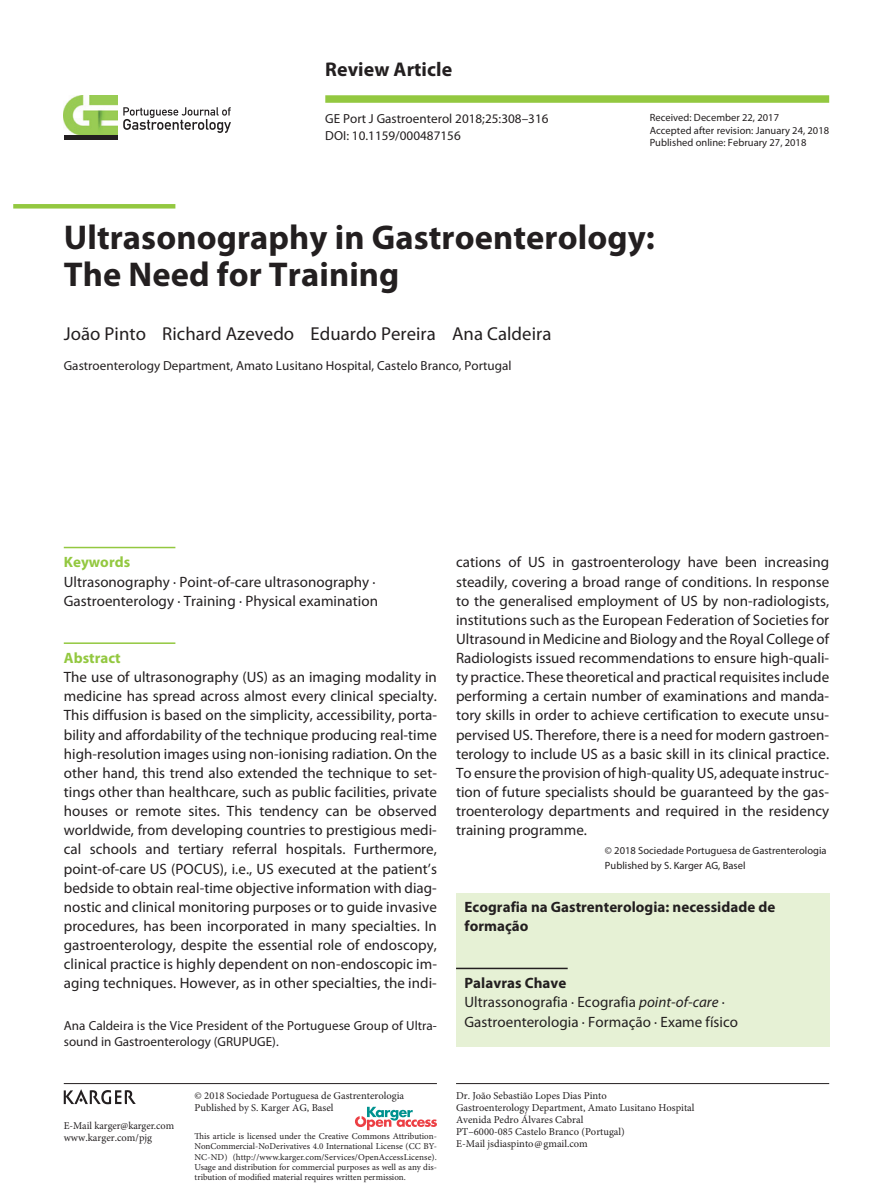
<style>
.page{position:relative;width:893px;height:1191px;background:#fff}
.page>*{position:absolute;margin:0;border:0;box-sizing:border-box;transform-origin:0 0}
.t1{font:700 34.5px/37.5px "Myriad Pro";letter-spacing:.005em;color:#231f20}
.t2{font:700 19.8px "Myriad Pro";letter-spacing:.005em;color:#231f20}
.t3{font:18.75px "Myriad Pro";letter-spacing:.005em;color:#231f20}
.t4{font:15px/19px "Myriad Pro";letter-spacing:.005em;color:#231f20}
.t5{font:700 15px/19.2px "Myriad Pro";letter-spacing:.005em;color:#231f20}
.t6{font:700 15px "Myriad Pro";letter-spacing:.005em;color:#93c840}
.t7{font:13.2px "Myriad Pro";letter-spacing:.005em;color:#231f20}
.t8{font:10.5px/12px "Minion Pro";color:#231f20}
.t9{font:10.5px/12.8px "Myriad Pro";letter-spacing:.005em;color:#231f20}
.t10{font:9px/10.2px "Minion Pro";color:#231f20;text-align:justify}
.s1{font-weight:700}
.s2{font-style:italic}
</style>
<div class="page">
<hr style="left:64px;top:1083px;width:373px;height:1px;background:#231f20">
<div style="left:325px;top:95px;width:504px;height:8px;background:#93c840"></div>
<hr style="left:456px;top:1083px;width:373px;height:1px;background:#231f20">
<div style="left:456px;top:892px;width:373px;height:154px;background:#e6f1d5"></div>
<hr style="left:13px;top:204px;width:162px;height:4px;background:#93c840">
<svg style="left:123px;top:107px;width:108px;height:26px"></svg>
<img style="left:64px;top:95px;width:54px;height:40px">
<hr style="left:64px;top:135px;width:54px;height:4px;background:#231f20">
<hr style="left:64px;top:547px;width:111px;height:1px;background:#93c840">
<hr style="left:64px;top:642px;width:111px;height:2px;background:#93c840">
<hr style="left:456px;top:967px;width:112px;height:2px;background:#231f20">
<svg style="left:355px;top:1106px;width:82px;height:24px"></svg>
<img style="left:64px;top:1089px;width:71px;height:16px">
<h2 class="t2" style="left:325px;top:58px;width:128px">Review Article</h2>
<p class="t7" style="left:325px;top:111px;width:225px">GE Port J Gastroenterol 2018;25:308–316</p>
<p class="t7" style="left:325px;top:128px;width:137px">DOI: 10.1159/000487156</p>
<p class="t9" style="left:650px;top:111px;width:181px">Received: December 22, 2017<br>Accepted after revision: January 24, 2018<br>Published online: February 27, 2018</p>
<h1 class="t1" style="left:64px;top:219px;width:592px">Ultrasonography in Gastroenterology:<br>The Need for Training</h1>
<p class="t3" style="left:64px;top:323px;width:489px">João Pinto Richard Azevedo Eduardo Pereira Ana Caldeira</p>
<p class="t7" style="left:64px;top:358px;width:449px">Gastroenterology Department, Amato Lusitano Hospital, Castelo Branco, Portugal</p>
<p class="t6" style="left:64px;top:554px;width:68px">Keywords</p>
<p class="t4" style="left:64px;top:572px;width:316px">Ultrasonography · Point-of-care ultrasonography ·<br>Gastroenterology · Training · Physical examination</p>
<p class="t6" style="left:64px;top:649px;width:59px">Abstract</p>
<p class="t4" style="left:64px;top:668px;width:375px;text-align:justify">The use of ultrasonography (US) as an imaging modality in medicine has spread across almost every clinical specialty.<br>This diffusion is based on the simplicity, accessibility, porta&shy;bility and affordability of the technique producing real-time high-resolution images using non-ionising radiation. On the other hand, this trend also extended the technique to set&shy;tings other than healthcare, such as public facilities, private houses or remote sites. This tendency can be observed worldwide, from developing countries to prestigious medi&shy;cal schools and tertiary referral hospitals. Furthermore, point-of-care US (POCUS), i.e., US executed at the patient’s bedside to obtain real-time objective information with diag&shy;nostic and clinical monitoring purposes or to guide invasive procedures, has been incorporated in many specialties. In gastroenterology, despite the essential role of endoscopy, clinical practice is highly dependent on non-endoscopic im&shy;aging techniques. However, as in other specialties, the indi-</p>
<p class="t4" style="left:456px;top:553px;width:375px;text-align:justify">cations of US in gastroenterology have been increasing steadily, covering a broad range of conditions. In response to the generalised employment of US by non-radiologists, institutions such as the European Federation of Societies for Ultrasound in Medicine and Biology and the Royal College of Radiologists issued recommendations to ensure high-quali&shy;ty practice. These theoretical and practical requisites include performing a certain number of examinations and manda&shy;tory skills in order to achieve certification to execute unsu&shy;pervised US. Therefore, there is a need for modern gastroen&shy;terology to include US as a basic skill in its clinical practice.<br>To ensure the provision of high-quality US, adequate instruc&shy;tion of future specialists should be guaranteed by the gas&shy;troenterology departments and required in the residency training programme.</p>
<p class="t9" style="left:605px;top:843px;width:223px;line-height:14.7px">© 2018 Sociedade Portuguesa de Gastrenterologia<br>Published by S. Karger AG, Basel</p>
<p class="t5" style="left:465px;top:897px;width:312px">Ecografia na Gastrenterologia: necessidade de formação</p>
<p class="t4" style="left:465px;top:974px;width:262px"><span class="s1">Palavras Chave<br></span>Ultrassonografia · Ecografia <span class="s2">point-of-care</span> ·</p>
<p class="t7" style="left:64px;top:1018px;width:375px">Ana Caldeira is the Vice President of the Portuguese Group of Ultra-</p>
<p class="t4" style="left:465px;top:1012px;width:275px">Gastroenterologia · Formação · Exame físico</p>
<p class="t7" style="left:64px;top:1034px;width:216px">sound in Gastroenterology (GRUPUGE).</p>
<p class="t8" style="left:64px;top:1119px;width:112px;line-height:12.8px">E-Mail karger@karger.com www.karger.com/pjg</p>
<p class="t8" style="left:195px;top:1089px;width:211px">© 2018 Sociedade Portuguesa de Gastrenterologia<br>Published by S. Karger AG, Basel</p>
<p class="t10" style="left:195px;top:1131px;width:244px">This article is licensed under the Creative Commons Attribution-NonCommercial-NoDerivatives 4.0 International License (CC BY-NC-ND) (http://www.karger.com/Services/OpenAccessLicense).<br>Usage and distribution for commercial purposes as well as any dis&shy;tribution of modified material requires written permission.</p>
<p class="t8" style="left:456px;top:1089px;width:240px">Dr. João Sebastião Lopes Dias Pinto<br>Gastroenterology Department, Amato Lusitano Hospital Avenida Pedro Álvares Cabral<br>PT–6000-085 Castelo Branco (Portugal)<br>E-Mail jsdiaspinto@gmail.com</p>
</div>
